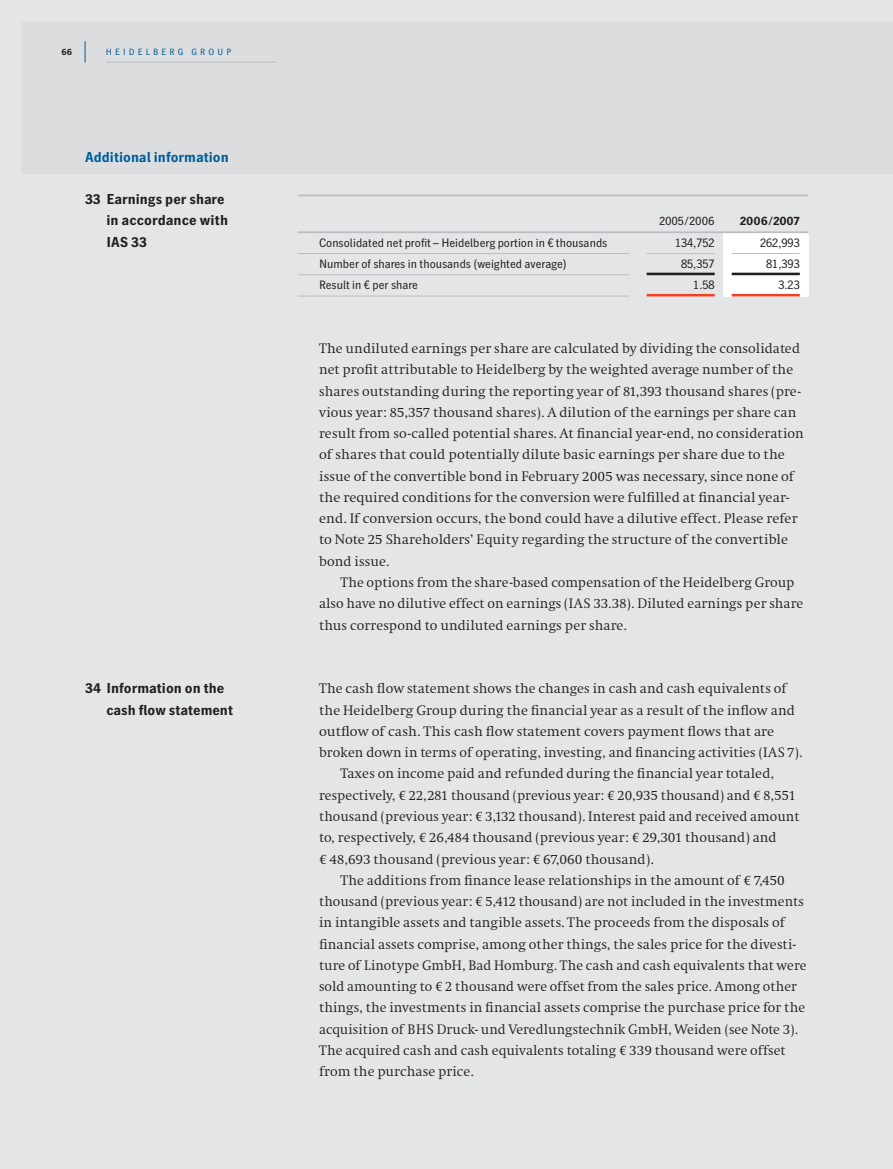
<style>
.page{position:relative;width:893px;height:1169px;background:#fff}
.page>*{position:absolute;margin:0;border:0;box-sizing:border-box;transform-origin:0 0}
.t1{font:14.25px/21.3px "HD Antiqua NM";color:#231f20}
.t2{font:700 14.25px/21.3px "HD Gothic Prop NM";color:#231f20}
.t3{font:700 14.25px "HD Gothic Prop NM";color:#005e9d}
.t4{font:12px "HD Gothic Prop NM";color:#231f20}
.t5{font:12px "HD Gothic Tab NM";color:#231f20}
.t6{font:700 12px "HD Gothic Prop NM";letter-spacing:-.005em;color:#231f20}
.t7{font:9px "HD Gothic Prop NM";letter-spacing:.35em;color:#005e9d}
.t8{font:700 9px "HD Gothic Prop NM";color:#231f20}
.s1{font-family:"HD Gothic Tab NM"}
.s2{font-family:"Heidelberg Antiqua"}
</style>
<div class="page">
<div style="left:0;top:0;width:892px;height:1168px;background:#e4e5e6"></div>
<div style="left:21px;top:21px;width:871px;height:152px;background:#dcddde"></div>
<hr style="left:106px;top:62px;width:170px;height:1px;background:#bbbdc0">
<svg style="left:85px;top:41px;width:1px;height:22px"></svg>
<div style="left:723px;top:233px;width:85px;height:63px;background:#fff"></div>
<hr style="left:731px;top:253px;width:68px;height:1px;background:#bbbdc0">
<hr style="left:646px;top:253px;width:68px;height:1px;background:#bbbdc0">
<hr style="left:298px;top:253px;width:331px;height:1px;background:#bbbdc0">
<hr style="left:298px;top:274px;width:331px;height:1px;background:#bbbdc0">
<hr style="left:298px;top:296px;width:331px;height:1px;background:#bbbdc0">
<hr style="left:646px;top:294px;width:68px;height:2px;background:#ef4023">
<hr style="left:731px;top:294px;width:68px;height:2px;background:#ef4023">
<hr style="left:646px;top:273px;width:68px;height:2px;background:#231f20">
<hr style="left:731px;top:273px;width:68px;height:2px;background:#231f20">
<hr style="left:298px;top:195px;width:510px;height:1px;background:#bbbdc0">
<hr style="left:298px;top:231px;width:510px;height:2px;background:#bbbdc0">
<p class="t8" style="left:61px;top:49px;width:12px">66</p>
<p class="t7" style="left:106px;top:49px;width:127px">HEIDELBERG GROUP</p>
<p class="t3" style="left:85px;top:151px;width:145px">Additional information</p>
<p class="t2" style="left:106px;top:190px;width:123px;text-indent:-21px">33 Earnings per share in accordance with<br>IAS 33</p>
<p class="t2" style="left:106px;top:679px;width:128px;text-indent:-21px">34 Information on the cash flow statement</p>
<p class="t4" style="left:659px;top:217px;width:57px">2005/2006</p>
<p class="t6" style="left:740px;top:217px;width:61px">2006/2007</p>
<p class="t4" style="left:319px;top:238px;width:290px"><span class="s1">Consolidated</span> net profit – Heidelberg portion in € thousands</p>
<p class="t5" style="left:675px;top:238px;width:41px">134,752</p>
<p class="t5" style="left:760px;top:238px;width:41px">262,993</p>
<p class="t4" style="left:319px;top:259px;width:249px">Number of shares in thousands (weighted average)</p>
<p class="t5" style="left:681px;top:259px;width:35px">85,357</p>
<p class="t5" style="left:766px;top:259px;width:35px">81,393</p>
<p class="t4" style="left:319px;top:281px;width:100px">Result in € per share</p>
<p class="t5" style="left:693px;top:281px;width:23px">1.58</p>
<p class="t5" style="left:778px;top:281px;width:23px">3.23</p>
<p class="t1" style="left:319px;top:339px;width:486px">The undiluted earnings per share are calculated by dividing the consolidated net profit attributable to Heidelberg by the weighted average number of the shares outstanding during the reporting year of 81,393 thousand shares (pre&shy;vious year: 85,357 thousand shares). A dilution of the earnings per share can result from so-called potential shares. At financial year-end, no consideration of shares that could potentially dilute basic earnings per share due to the issue of the convertible bond in February 2005 was necessary, since none of the required conditions for the conversion were fulfilled at financial year&shy;end. If conversion occurs, the bond could have a dilutive effect. Please refer to Note 25 Shareholders’ Equity regarding the structure of the convertible bond issue.</p>
<p class="t1" style="left:319px;top:573px;width:485px;text-indent:21px">The options from the share-based compensation of the Heidelberg Group also have no dilutive effect on earnings (IAS 33.38). Diluted earnings per share thus correspond to undiluted earnings per share.</p>
<p class="t1" style="left:319px;top:679px;width:468px">The cash flow statement shows the changes in cash and cash equivalents of</p>
<p class="t1" style="left:319px;top:700px;width:477px">the Heidelberg Group during the financial year as a result of the inflow and</p>
<p class="t1" style="left:319px;top:722px;width:456px">outflow of cash. This cash flow statement covers payment flows that are</p>
<p class="t1" style="left:319px;top:743px;width:485px">broken down in terms of operating, investing, and financing activities (IAS 7).</p>
<p class="t1" style="left:340px;top:764px;width:435px">Taxes on income paid and refunded during the financial year totaled,</p>
<p class="t1" style="left:319px;top:785px;width:478px">respectively, <span class="s2">€</span> 22,281 thousand (previous year: <span class="s2">€</span> 20,935 thousand) and <span class="s2">€</span> 8,551</p>
<p class="t1" style="left:319px;top:807px;width:482px">thousand (previous year: <span class="s2">€</span> 3,132 thousand). Interest paid and received amount</p>
<p class="t1" style="left:319px;top:828px;width:459px">to, respectively, <span class="s2">€</span> 26,484 thousand (previous year: <span class="s2">€</span> 29,301 thousand) and</p>
<p class="t1" style="left:319px;top:849px;width:336px"><span class="s2">€</span> 48,693 thousand (previous year: <span class="s2">€</span> 67,060 thousand).</p>
<p class="t1" style="left:340px;top:870px;width:446px">The additions from finance lease relationships in the amount of <span class="s2">€</span> 7,450</p>
<p class="t1" style="left:319px;top:892px;width:486px">thousand (previous year: <span class="s2">€</span> 5,412 thousand) are not included in the investments</p>
<p class="t1" style="left:319px;top:913px;width:467px">in intangible assets and tangible assets. The proceeds from the disposals of</p>
<p class="t1" style="left:319px;top:934px;width:478px">financial assets comprise, among other things, the sales price for the divesti-</p>
<p class="t1" style="left:319px;top:956px;width:489px">ture of Linotype GmbH, Bad Homburg. The cash and cash equivalents that were</p>
<p class="t1" style="left:319px;top:977px;width:479px">sold amounting to <span class="s2">€</span> 2 thousand were offset from the sales price. Among other</p>
<p class="t1" style="left:319px;top:998px;width:487px">things, the investments in financial assets comprise the purchase price for the</p>
<p class="t1" style="left:319px;top:1019px;width:480px">acquisition of BHS Druck- und Veredlungstechnik GmbH, Weiden (see Note 3).</p>
<p class="t1" style="left:319px;top:1041px;width:468px">The acquired cash and cash equivalents totaling <span class="s2">€</span> 339 thousand were offset</p>
<p class="t1" style="left:319px;top:1062px;width:156px">from the purchase price.</p>
</div>
